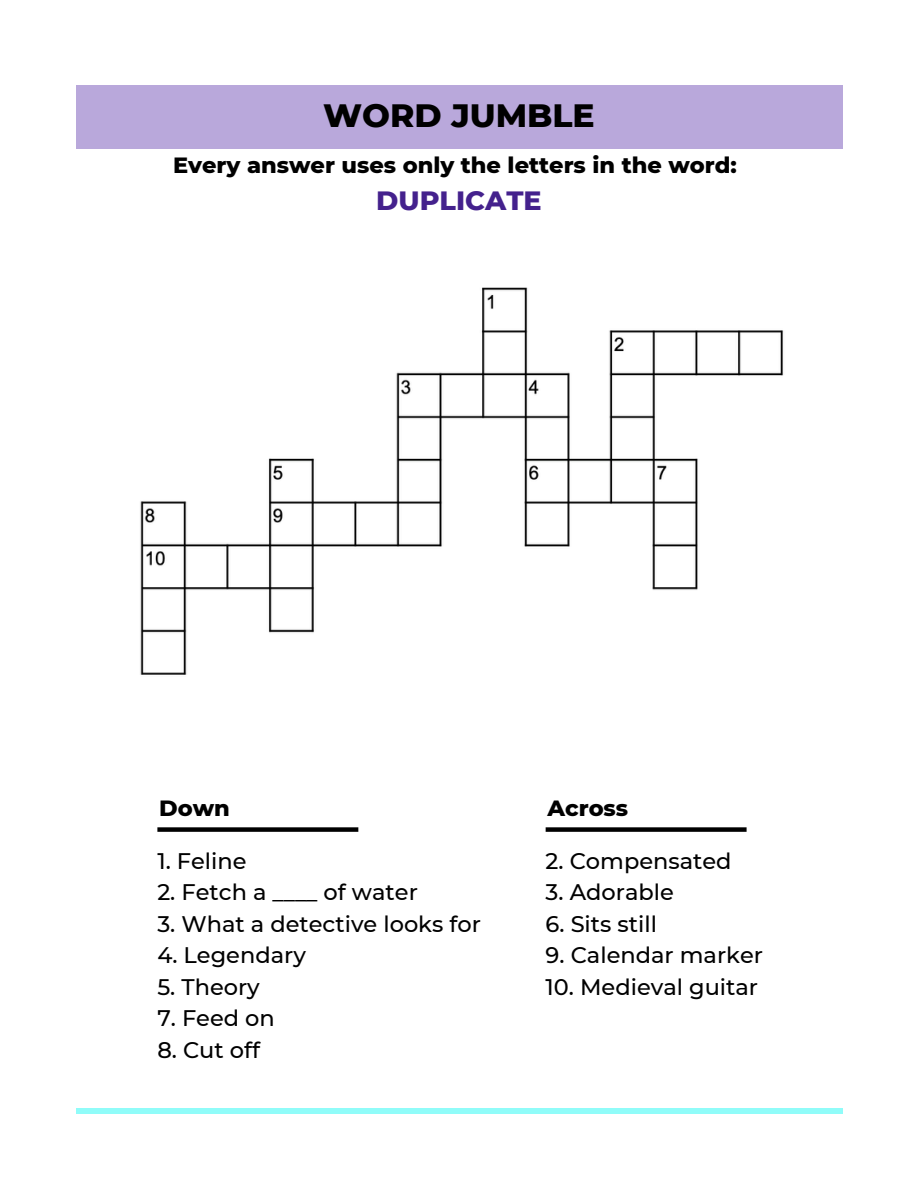
<style>
.page{position:relative;width:918px;height:1188px;background:#fff}
.page>*{position:absolute;margin:0;border:0;box-sizing:border-box;transform-origin:0 0}
.t1{font:800 33px "Montserrat";color:#000}
.t2{font:800 27px "Montserrat";color:#44218d}
.t3{font:500 22.5px "Montserrat";color:#000}
.t4{font:800 22.5px "Montserrat";color:#000}
</style>
<div class="page">
<div style="left:157px;top:827px;width:201px;height:5px;background:#000"></div>
<div style="left:546px;top:827px;width:201px;height:5px;background:#000"></div>
<div style="left:76px;top:85px;width:766px;height:63px;background:#b9a8db"></div>
<div style="left:76px;top:1108px;width:766px;height:6px;background:#90fcf9"></div>
<img style="left:140px;top:287px;width:644px;height:388px">
<p class="t1" style="left:323px;top:95px;width:273px">WORD JUMBLE</p>
<h2 class="t4" style="left:173px;top:151px;width:565px">Every answer uses only the letters in the word:</h2>
<p class="t2" style="left:376px;top:184px;width:167px">DUPLICATE</p>
<p class="t4" style="left:159px;top:794px;width:72px">Down</p>
<p class="t4" style="left:547px;top:794px;width:82px">Across</p>
<p class="t3" style="left:157px;top:847px;width:91px">1. Feline</p>
<p class="t3" style="left:157px;top:879px;width:262px">2. Fetch a ____ of water</p>
<p class="t3" style="left:157px;top:910px;width:325px">3. What a detective looks for</p>
<p class="t3" style="left:157px;top:942px;width:150px">4. Legendary</p>
<p class="t3" style="left:157px;top:973px;width:104px">5. Theory</p>
<p class="t3" style="left:157px;top:1005px;width:119px">7. Feed on</p>
<p class="t3" style="left:157px;top:1036px;width:104px">8. Cut off</p>
<p class="t3" style="left:546px;top:847px;width:188px">2. Compensated</p>
<p class="t3" style="left:546px;top:879px;width:130px">3. Adorable</p>
<p class="t3" style="left:546px;top:910px;width:113px">6. Sits still</p>
<p class="t3" style="left:546px;top:942px;width:219px">9. Calendar marker</p>
<p class="t3" style="left:546px;top:973px;width:214px">10. Medieval guitar</p>
</div>
